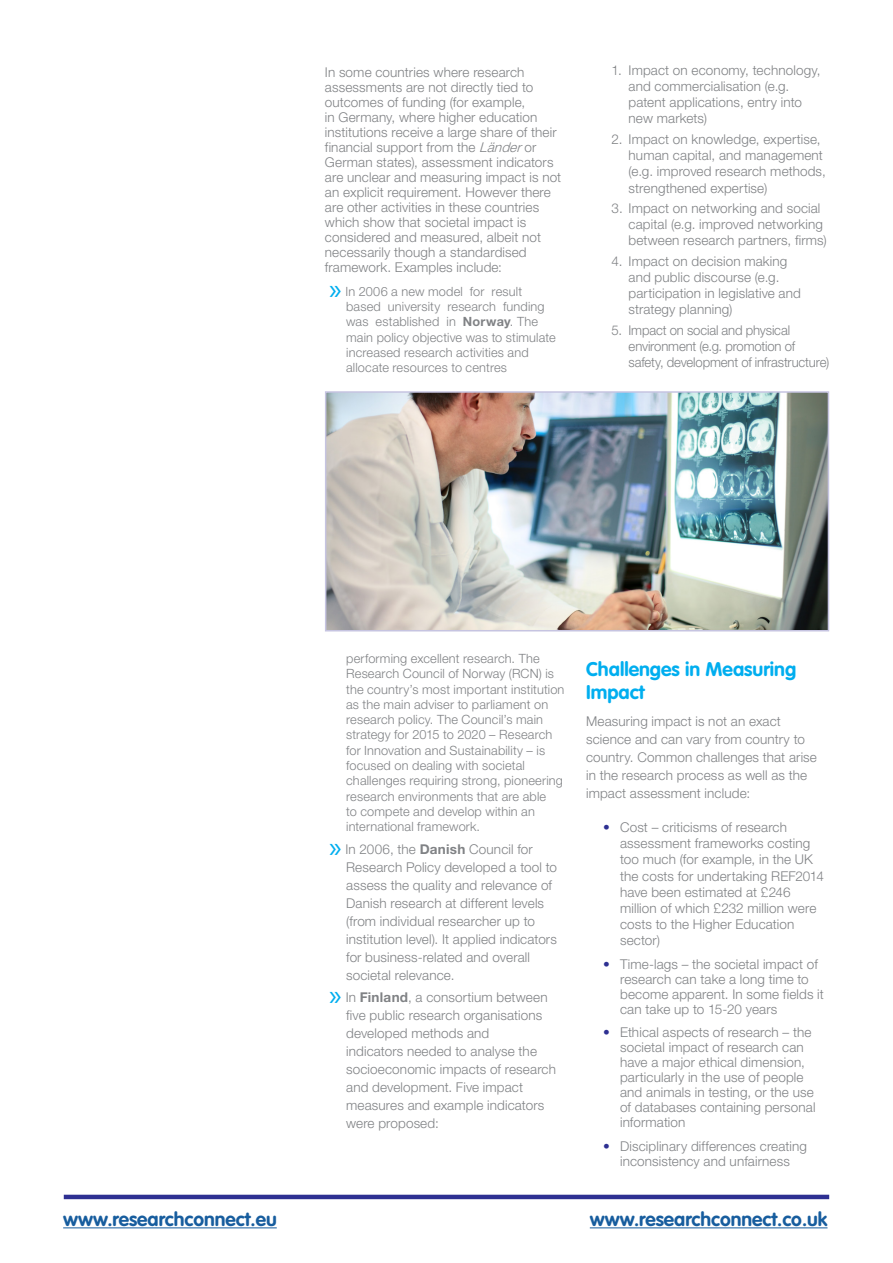
<style>
.page{position:relative;width:893px;height:1263px;background:#fff}
.page>*{position:absolute;margin:0;border:0;box-sizing:border-box;transform-origin:0 0}
.t1{font:30px "Myriad Pro";color:#00aeef}
.Idox_body_Heading{font:700 19.5px/23.4px "VAG Rounded LT";color:#00aeef}
.t2{font:700 19.35px "VAG Rounded LT";color:#175d9e}
.Idox_body_text{font:300 13.5px/15px "Helvetica Neue";letter-spacing:.01em;color:#808285}
.Idox_body_text-2{font:300 13.5px/16.2px "Helvetica Neue";letter-spacing:-.01em;color:#808285}
.t3{font:300 12.75px/15.3px "Helvetica Neue";letter-spacing:.01em;color:#808285}
.s1{font-style:italic}
.s2{font-weight:700}
.s3{color:#2e3092}
</style>
<div class="page">
<hr style="left:63px;top:1227px;width:214px;height:1px;background:#175d9e">
<hr style="left:64px;top:1195px;width:765px;height:4px;background:#2e3092">
<hr style="left:590px;top:1227px;width:237px;height:1px;background:#175d9e">
<img style="left:328px;top:394px;width:498px;height:234px">
<div style="left:325px;top:391px;width:504px;height:240px;border:2px solid #c6c4e1"></div>
<p class="Idox_body_text" style="left:325px;top:64px;width:238px">In some countries where research assessments are not directly tied to outcomes of funding (for example,<br>in Germany, where higher education institutions receive a large share of their financial support from the <span class="s1">Länder</span>or German states), assessment indicators are unclear and measuring impact is not an explicit requirement. However there are other activities in these countries which show that societal impact is considered and measured, albeit not necessarily though a standardised framework. Examples include:</p>
<p class="t1" style="left:329px;top:270px;width:14px">»</p>
<p class="t3" style="left:345px;top:283px;width:212px">In 2006 a new model for result based university research funding was established in <span class="s2">Norway</span>. The main policy objective was to stimulate increased research activities and allocate resources to centres</p>
<p class="Idox_body_text" style="left:629px;top:62px;width:193px;line-height:16.2px;text-indent:-17px">1. Impact on economy, technology, and commercialisation (e.g. patent applications, entry into new markets)</p>
<p class="Idox_body_text" style="left:629px;top:131px;width:199px;line-height:16.2px;text-indent:-17px">2. Impact on knowledge, expertise, human capital, and management (e.g. improved research methods, strengthened expertise)</p>
<p class="Idox_body_text" style="left:629px;top:200px;width:200px;line-height:16.2px;text-indent:-17px">3. Impact on networking and social capital (e.g. improved networking between research partners, firms)</p>
<p class="Idox_body_text" style="left:629px;top:253px;width:174px;line-height:16.2px;text-indent:-17px">4. Impact on decision making and public discourse (e.g. participation in legislative and strategy planning)</p>
<p class="Idox_body_text-2" style="left:629px;top:322px;width:202px;text-indent:-17px">5. Impact on social and physical environment (e.g. promotion of safety, development of infrastructure)</p>
<p class="t3" style="left:346px;top:650px;width:220px">performing excellent research. The Research Council of Norway (RCN) is the country’s most important institution as the main adviser to parliament on research policy. The Council’s main strategy for 2015 to 2020 – Research for Innovation and Sustainability – is focused on dealing with societal challenges requiring strong, pioneering research environments that are able<br>to compete and develop within an international framework.</p>
<p class="t1" style="left:329px;top:828px;width:14px">»</p>
<p class="Idox_body_text" style="left:345px;top:839px;width:213px;line-height:18px">In 2006, the <span class="s2">Danish</span> Council for Research Policy developed a tool to assess the quality and relevance of Danish research at different levels (from individual researcher up to institution level). It applied indicators for business-related and overall societal relevance.</p>
<p class="t1" style="left:329px;top:976px;width:14px">»</p>
<p class="Idox_body_text" style="left:346px;top:988px;width:212px;line-height:18px">In <span class="s2">Finland</span>, a consortium between five public research organisations developed methods and<br>indicators needed to analyse the socioeconomic impacts of research and development. Five impact measures and example indicators were proposed:</p>
<p class="Idox_body_Heading" style="left:586px;top:658px;width:212px">Challenges in Measuring<br>Impact</p>
<p class="Idox_body_text" style="left:586px;top:712px;width:232px;line-height:18px">Measuring impact is not an exact science and can vary from country to country. Common challenges that arise in the research process as well as the impact assessment include:</p>
<p class="Idox_body_text" style="left:620px;top:819px;width:205px;line-height:16.2px;text-indent:-17px"><span class="s3">•</span> Cost – criticisms of research assessment frameworks costing too much (for example, in the UK the costs for undertaking REF2014 have been estimated at £246 million of which £232 million were costs to the Higher Education sector)</p>
<p class="Idox_body_text" style="left:620px;top:956px;width:205px;text-indent:-17px"><span class="s3">•</span> Time-lags – the societal impact of research can take a long time to become apparent. In some fields it can take up to 15-20 years</p>
<p class="Idox_body_text" style="left:620px;top:1025px;width:197px;text-indent:-17px"><span class="s3">•</span> Ethical aspects of research – the societal impact of research can have a major ethical dimension, particularly in the use of people and animals in testing, or the use of databases containing personal information</p>
<p class="Idox_body_text" style="left:603px;top:1138px;width:205px;text-align:center"><span class="s3">•</span> Disciplinary differences creating inconsistency and unfairness</p>
<h3 class="t2" style="left:63px;top:1208px;width:215px">www.researchconnect.eu</h3>
<h3 class="t2" style="left:590px;top:1208px;width:239px">www.researchconnect.co.uk</h3>
</div>
